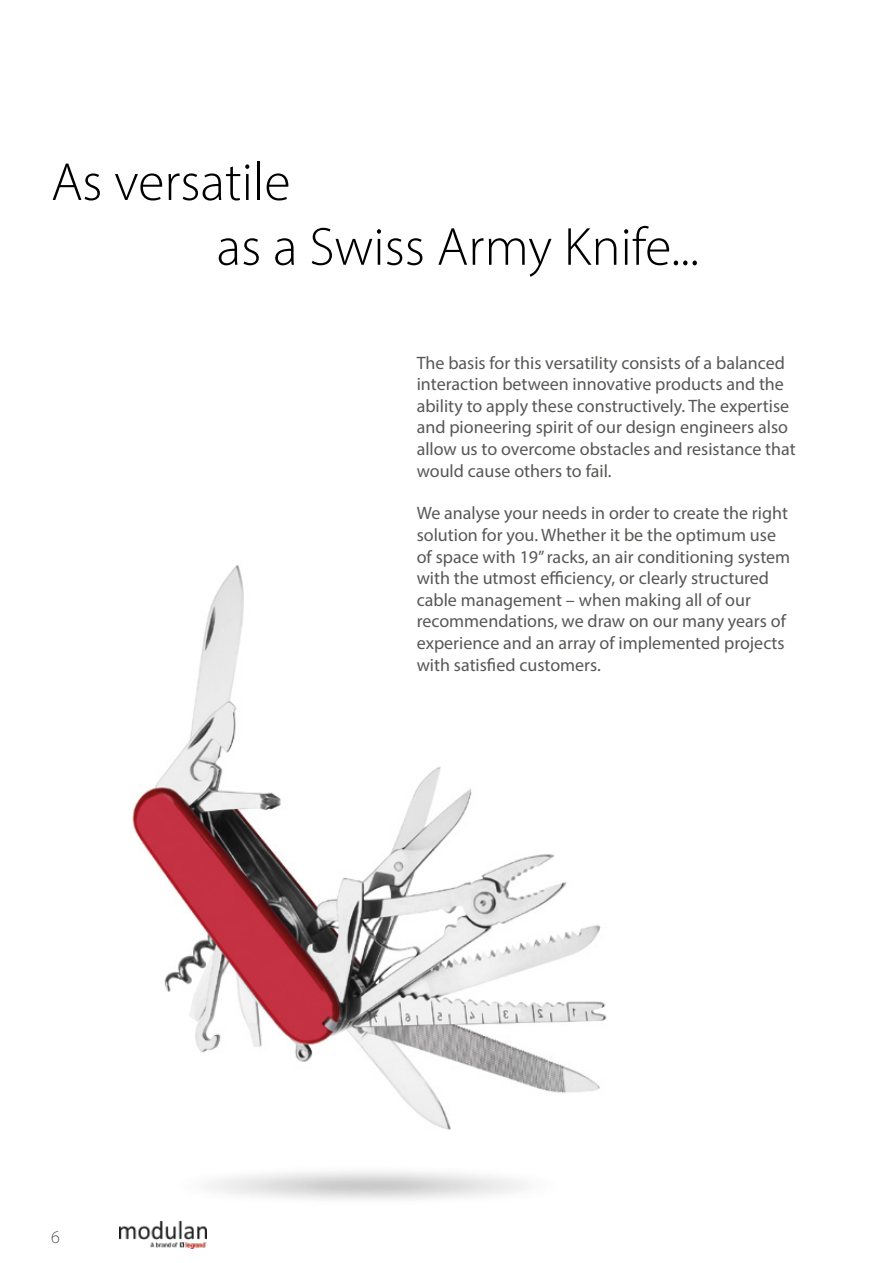
<style>
.page{position:relative;width:893px;height:1263px;background:#fff}
.page>*{position:absolute;margin:0;border:0;box-sizing:border-box;transform-origin:0 0}
.t1{font:300 54px/64.8px "Myriad Pro";color:#000}
.t2{font:18px/21.6px "Myriad Pro";color:#575756}
.t3{font:300 18px "Myriad Pro";color:#575756}
</style>
<div class="page">
<img style="left:132px;top:564px;width:475px;height:685px">
<img style="left:119px;top:1221px;width:87px;height:27px">
<h1 class="t1" style="left:217px;top:149px;width:484px;text-indent:-166px">As versatile<br>as a Swiss Army Knife...</h1>
<p class="t3" style="left:51px;top:1226px;width:10px">6</p>
<p class="t2" style="left:417px;top:351px;width:380px">The basis for this versatility consists of a balanced interaction between innovative products and the ability to apply these constructively. The expertise and pioneering spirit of our design engineers also allow us to overcome obstacles and resistance that would cause others to fail.</p>
<p class="t2" style="left:417px;top:502px;width:375px">We analyse your needs in order to create the right solution for you. Whether it be the optimum use of space with 19” racks, an air conditioning system with the utmost efficiency, or clearly structured cable management – when making all of our recommendations, we draw on our many years of experience and an array of implemented projects with satisfied customers.</p>
</div>
